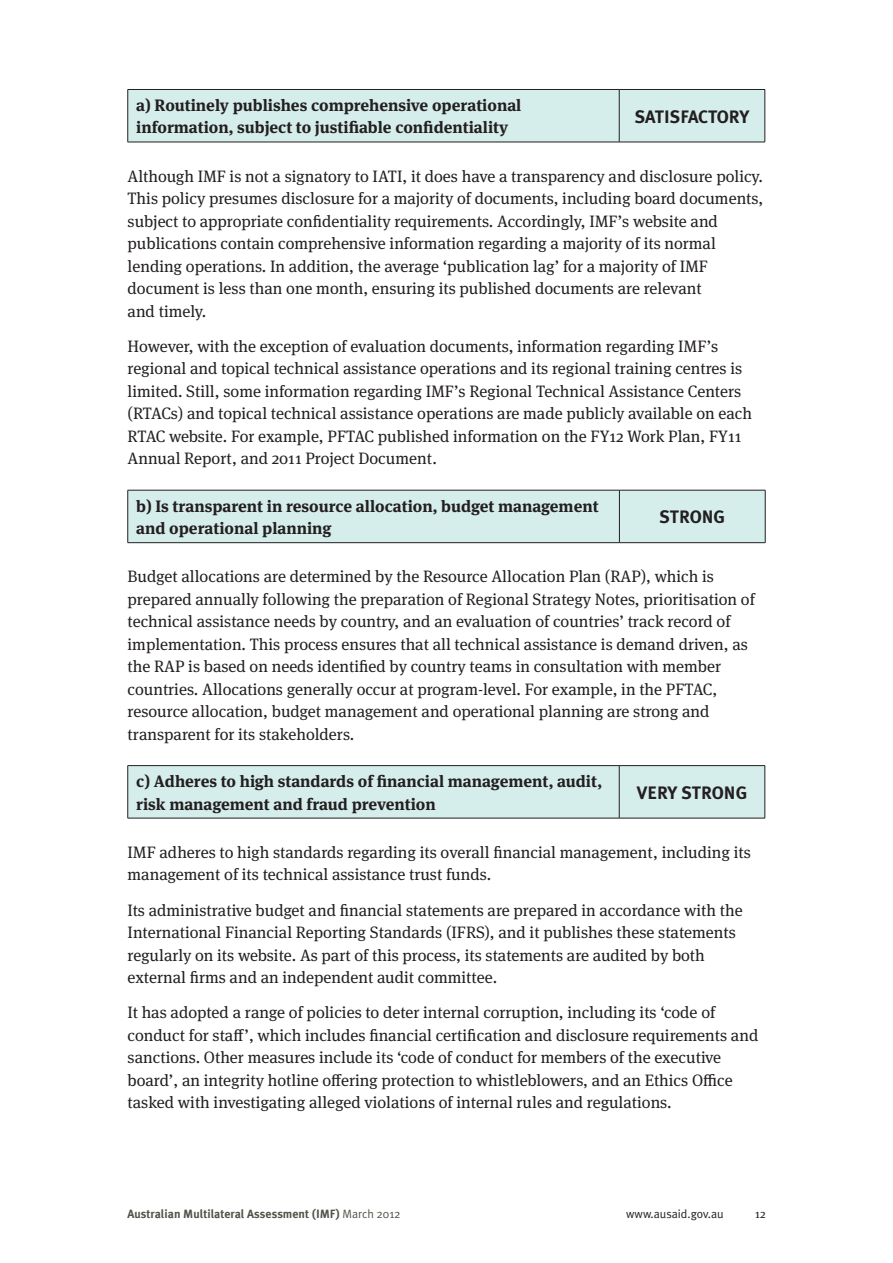
<style>
.page{position:relative;width:893px;height:1263px;background:#fff}
.page>*{position:absolute;margin:0;border:0;box-sizing:border-box;transform-origin:0 0}
._08bbbb_RIGHT_COLUMN{font:700 18px "Meta Plus";color:#231f20}
._04__BODY_TEXT{font:16.5px/22.5px "Meta Serif OT";color:#231f20}
._04__BODY_TEXT-2{font:700 16.5px/22.5px "Meta Serif OT";color:#231f20}
.t1{font:700 12px "Meta Plus";color:#53534a}
.t2{font:12px "Meta Plus Normal";color:#231f20}
.t3{font:12px "Meta Serif OT";color:#231f20}
.s1{font-family:"Meta Plus Normal";font-weight:400}
</style>
<div class="page">
<div style="left:128px;top:90px;width:637px;height:52px;background:#d5edeb"></div>
<hr style="left:619px;top:90px;width:1px;height:52px;background:#231f20">
<hr style="left:128px;top:89px;width:491px;height:1px;background:#231f20">
<hr style="left:127px;top:90px;width:1px;height:52px;background:#231f20">
<hr style="left:619px;top:89px;width:146px;height:1px;background:#231f20">
<hr style="left:765px;top:90px;width:1px;height:52px;background:#231f20">
<hr style="left:128px;top:142px;width:491px;height:1px;background:#231f20">
<hr style="left:619px;top:142px;width:146px;height:1px;background:#231f20">
<div style="left:128px;top:491px;width:637px;height:51px;background:#d5edeb"></div>
<hr style="left:619px;top:490px;width:1px;height:52px;background:#231f20">
<hr style="left:128px;top:490px;width:491px;height:1px;background:#231f20">
<hr style="left:127px;top:490px;width:1px;height:52px;background:#231f20">
<hr style="left:619px;top:490px;width:146px;height:1px;background:#231f20">
<hr style="left:765px;top:490px;width:1px;height:52px;background:#231f20">
<hr style="left:128px;top:542px;width:491px;height:1px;background:#231f20">
<hr style="left:619px;top:542px;width:146px;height:1px;background:#231f20">
<div style="left:128px;top:766px;width:637px;height:52px;background:#d5edeb"></div>
<hr style="left:619px;top:766px;width:1px;height:52px;background:#231f20">
<hr style="left:128px;top:765px;width:491px;height:1px;background:#231f20">
<hr style="left:127px;top:766px;width:1px;height:52px;background:#231f20">
<hr style="left:619px;top:765px;width:146px;height:1px;background:#231f20">
<hr style="left:765px;top:766px;width:1px;height:52px;background:#231f20">
<hr style="left:128px;top:818px;width:491px;height:1px;background:#231f20">
<hr style="left:619px;top:818px;width:146px;height:1px;background:#231f20">
<p class="_04__BODY_TEXT-2" style="left:136px;top:94px;width:387px">a) Routinely publishes comprehensive operational information, subject to justifiable confidentiality</p>
<p class="_08bbbb_RIGHT_COLUMN" style="left:635px;top:106px;width:116px">SATISFACTORY</p>
<p class="_04__BODY_TEXT" style="left:128px;top:165px;width:637px">Although IMF is not a signatory to IATI, it does have a transparency and disclosure policy.<br>This policy presumes disclosure for a majority of documents, including board documents, subject to appropriate confidentiality requirements. Accordingly, IMF’s website and publications contain comprehensive information regarding a majority of its normal lending operations. In addition, the average ‘publication lag’ for a majority of IMF document is less than one month, ensuring its published documents are relevant<br>and timely.</p>
<p class="_04__BODY_TEXT" style="left:128px;top:335px;width:626px">However, with the exception of evaluation documents, information regarding IMF’s regional and topical technical assistance operations and its regional training centres is limited. Still, some information regarding IMF’s Regional Technical Assistance Centers (RTACs) and topical technical assistance operations are made publicly available on each RTAC website. For example, PFTAC published information on the FY12 Work Plan, FY11<br>Annual Report, and 2011 Project Document.</p>
<p class="_04__BODY_TEXT-2" style="left:136px;top:495px;width:464px">b) Is transparent in resource allocation, budget management and operational planning</p>
<p class="_08bbbb_RIGHT_COLUMN" style="left:659px;top:507px;width:67px">STRONG</p>
<p class="_04__BODY_TEXT" style="left:128px;top:566px;width:629px">Budget allocations are determined by the Resource Allocation Plan (RAP), which is prepared annually following the preparation of Regional Strategy Notes, prioritisation of technical assistance needs by country, and an evaluation of countries’ track record of implementation. This process ensures that all technical assistance is demand driven, as the RAP is based on needs identified by country teams in consultation with member countries. Allocations generally occur at program-level. For example, in the PFTAC, resource allocation, budget management and operational planning are strong and transparent for its stakeholders.</p>
<p class="_04__BODY_TEXT-2" style="left:136px;top:770px;width:467px">c) Adheres to high standards of financial management, audit, risk management and fraud prevention</p>
<p class="_08bbbb_RIGHT_COLUMN" style="left:637px;top:782px;width:112px">VERY STRONG</p>
<p class="_04__BODY_TEXT" style="left:128px;top:841px;width:625px">IMF adheres to high standards regarding its overall financial management, including its management of its technical assistance trust funds.</p>
<p class="_04__BODY_TEXT" style="left:128px;top:899px;width:617px">Its administrative budget and financial statements are prepared in accordance with the International Financial Reporting Standards (IFRS), and it publishes these statements regularly on its website. As part of this process, its statements are audited by both external firms and an independent audit committee.</p>
<p class="_04__BODY_TEXT" style="left:128px;top:1002px;width:632px">It has adopted a range of policies to deter internal corruption, including its ‘code of conduct for staff’, which includes financial certification and disclosure requirements and sanctions. Other measures include its ‘code of conduct for members of the executive board’, an integrity hotline offering protection to whistleblowers, and an Ethics Office tasked with investigating alleged violations of internal rules and regulations.</p>
<p class="t1" style="left:128px;top:1207px;width:275px">Australian Multilateral Assessment (IMF) <span class="s1">March 2012</span></p>
<p class="t2" style="left:626px;top:1207px;width:99px">www.ausaid.gov.au</p>
<p class="t3" style="left:755px;top:1207px;width:12px">12</p>
</div>
